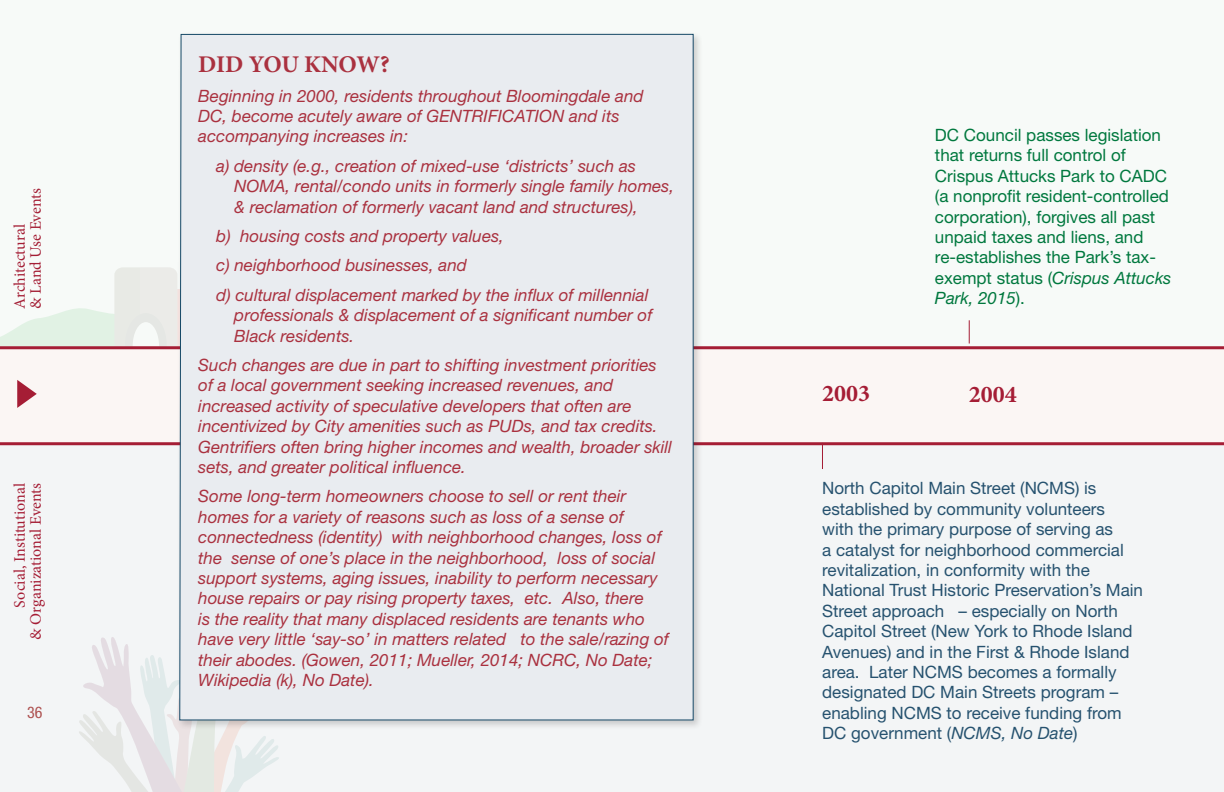
<style>
.page{position:relative;width:1224px;height:792px;background:#fff}
.page>*{position:absolute;margin:0;border:0;box-sizing:border-box;transform-origin:0 0}
.DidYouKnow_LeftAlign{font:700 24px "Minion Pro";letter-spacing:-.01em;color:#aa313f}
.t1{font:700 24px "Minion Pro";color:#a51d35}
.DidYouKnow_FactLeftA{font:italic 17px/20.4px "Helvetica Neue LT Std";color:#aa313f}
.tIMELINE_SOCIAL{font:17px/20.4px "Helvetica Neue LT Std";color:#26526f}
.TIMELINE_ARCHITECTUR{font:17px/20.4px "Helvetica Neue LT Std";color:#00783e}
.t2{font:16px/16px "Minion Pro";color:#a51d35;text-align:right}
.t3{font:16px/16px "Minion Pro";letter-spacing:-.005em;color:#a41e35}
.t4{font:condensed 16px "Helvetica Neue LT Std";color:#ad5150}
.s1{font-style:italic}
</style>
<div class="page">
<div style="left:0;top:444px;width:1224px;height:348px;background:#f3f5f6"></div>
<div style="left:0;top:0;width:1224px;height:348px;background:#f7faf8"></div>
<svg style="left:0;top:267px;width:176px;height:79px"></svg>
<svg style="left:79px;top:637px;width:200px;height:155px"></svg>
<div style="left:0;top:348px;width:1224px;height:96px;background:#fbf6f4"></div>
<hr style="left:0;top:346px;width:1224px;height:3px;background:#a51d35">
<hr style="left:0;top:442px;width:1224px;height:3px;background:#a51d35">
<svg style="left:17px;top:380px;width:20px;height:28px"></svg>
<svg style="left:822px;top:445px;width:1px;height:24px"></svg>
<svg style="left:969px;top:320px;width:1px;height:24px"></svg>
<div style="left:176px;top:31px;width:527px;height:699px;background:#231f20;opacity:.2"></div>
<div style="left:179px;top:33px;width:515px;height:688px;background:#e9ecf0"></div>
<p class="t3" style="left:12px;top:309px;width:122px;rotate:-90deg">Architectural<br>&amp; Land Use Events</p>
<p class="t2" style="left:12px;top:640px;width:158px;rotate:-90deg">Social, Institutional<br>&amp; Organizational Events</p>
<p class="t4" style="left:27px;top:703px;width:17px">36</p>
<p class="DidYouKnow_LeftAlign" style="left:198px;top:48px;width:193px">DID YOU KNOW?</p>
<p class="DidYouKnow_FactLeftA" style="left:198px;top:85px;width:447px">Beginning in 2000, residents throughout Bloomingdale and<br>DC, become acutely aware of GENTRIFICATION and its accompanying increases in:</p>
<p class="DidYouKnow_FactLeftA" style="left:234px;top:155px;width:441px;text-indent:-18px">a) density (e.g., creation of mixed-use ‘districts’ such as<br>NOMA, rental/condo units in formerly single family homes, &amp; reclamation of formerly vacant land and structures),</p>
<p class="DidYouKnow_FactLeftA" style="left:216px;top:226px;width:289px">b) housing costs and property values,</p>
<p class="DidYouKnow_FactLeftA" style="left:216px;top:255px;width:252px">c) neighborhood businesses, and</p>
<p class="DidYouKnow_FactLeftA" style="left:234px;top:284px;width:420px;text-indent:-18px">d) cultural displacement marked by the influx of millennial professionals &amp; displacement of a significant number of<br>Black residents.</p>
<p class="DidYouKnow_FactLeftA" style="left:198px;top:355px;width:475px">Such changes are due in part to shifting investment priorities of a local government seeking increased revenues, and increased activity of speculative developers that often are incentivized by City amenities such as PUDs, and tax credits.<br>Gentrifiers often bring higher incomes and wealth, broader skill sets, and greater political influence.</p>
<p class="DidYouKnow_FactLeftA" style="left:198px;top:486px;width:472px">Some long-term homeowners choose to sell or rent their homes for a variety of reasons such as loss of a sense of connectedness (identity) with neighborhood changes, loss of the sense of one’s place in the neighborhood, loss of social support systems, aging issues, inability to perform necessary house repairs or pay rising property taxes, etc. Also, there<br>is the reality that many displaced residents are tenants who have very little ‘say-so’ in matters related to the sale/razing of their abodes. (Gowen, 2011; Mueller, 2014; NCRC, No Date; Wikipedia (k), No Date).</p>
<p class="TIMELINE_ARCHITECTUR" style="left:935px;top:125px;width:238px">DC Council passes legislation that returns full control of<br>Crispus Attucks Park to CADC (a nonprofit resident-controlled corporation), forgives all past unpaid taxes and liens, and re-establishes the Park’s tax&shy;exempt status (<span class="s1">Crispus Attucks<br>Park, 2015</span>).</p>
<p class="t1" style="left:822px;top:376px;width:49px">2003</p>
<p class="t1" style="left:969px;top:377px;width:49px">2004</p>
<p class="tIMELINE_SOCIAL" style="left:822px;top:478px;width:322px">North Capitol Main Street (NCMS) is established by community volunteers<br>with the primary purpose of serving as<br>a catalyst for neighborhood commercial revitalization, in conformity with the National Trust Historic Preservation’s Main Street approach – especially on North Capitol Street (New York to Rhode Island Avenues) and in the First &amp; Rhode Island area. Later NCMS becomes a formally designated DC Main Streets program – enabling NCMS to receive funding from DC government (<span class="s1">NCMS, No Date</span>)</p>
</div>
